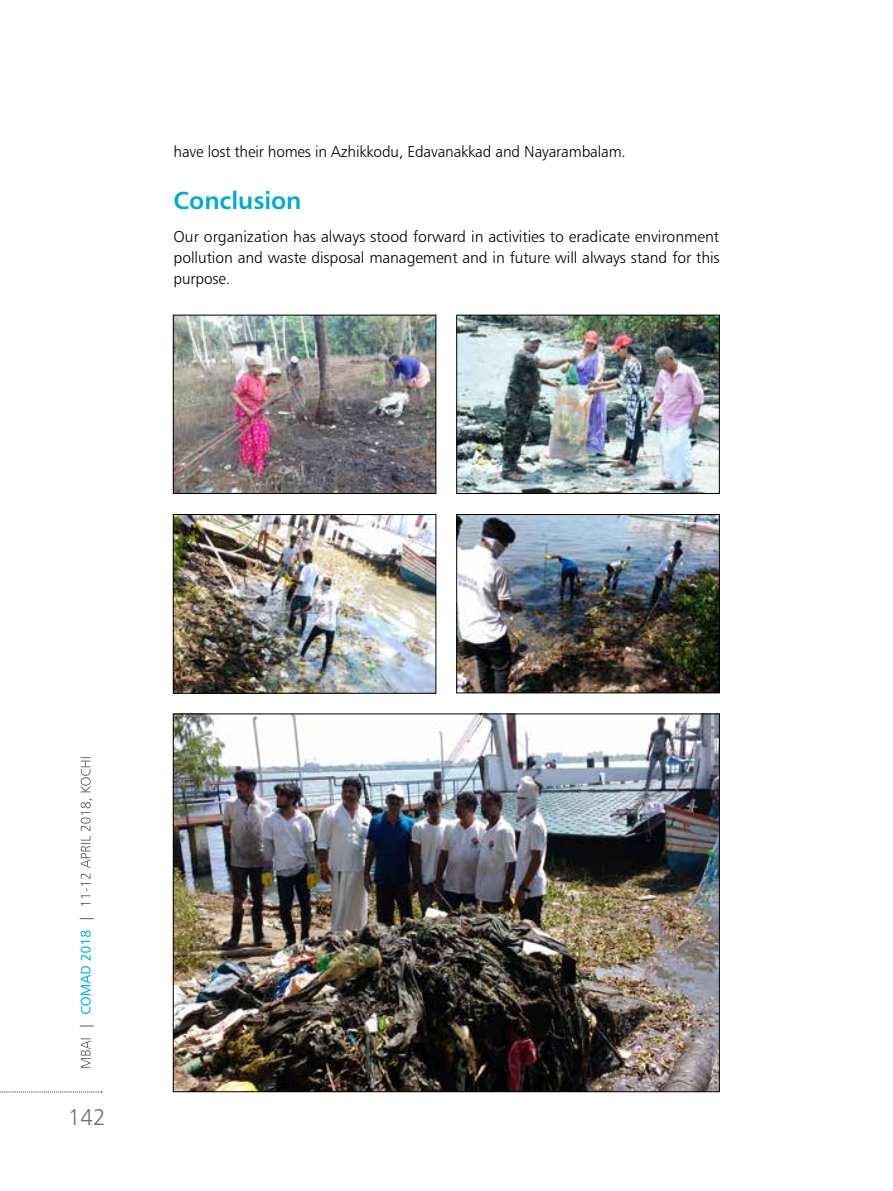
<style>
.page{position:relative;width:893px;height:1191px;background:#fff}
.page>*{position:absolute;margin:0;border:0;box-sizing:border-box;transform-origin:0 0}
.t1{font:24.5px "Humanist 777 BT Bold B";letter-spacing:-.005em;color:#00accd}
.t2{font:22.75px "Humanist 777 BT Light B";color:#6d6e71}
.t3{font:15.75px/21px "Humanist 777 BT Light B";letter-spacing:-.01em;color:#000;text-align:justify}
</style>
<div class="page">
<svg style="left:0;top:1091px;width:102px;height:1px"></svg>
<svg style="left:80px;top:757px;width:14px;height:162px"></svg>
<svg style="left:81px;top:930px;width:10px;height:84px"></svg>
<svg style="left:80px;top:1025px;width:14px;height:42px"></svg>
<img style="left:175px;top:715px;width:543px;height:375px">
<img style="left:175px;top:516px;width:259px;height:175px">
<div style="left:173px;top:514px;width:263px;height:179px;border:1px solid #000"></div>
<img style="left:175px;top:317px;width:259px;height:175px">
<div style="left:173px;top:315px;width:263px;height:179px;border:1px solid #000"></div>
<img style="left:458px;top:317px;width:260px;height:175px">
<div style="left:456px;top:315px;width:264px;height:179px;border:1px solid #000"></div>
<img style="left:458px;top:516px;width:260px;height:175px">
<div style="left:456px;top:514px;width:264px;height:179px;border:1px solid #000"></div>
<p class="t3" style="left:174px;top:141px;width:454px">have lost their homes in Azhikkodu, Edavanakkad and Nayarambalam.</p>
<h1 class="t1" style="left:174px;top:184px;width:129px">Conclusion</h1>
<p class="t3" style="left:174px;top:225px;width:547px">Our organization has always stood forward in activities to eradicate environment pollution and waste disposal management and in future will always stand for this purpose.</p>
<h2 class="t2" style="left:68px;top:1103px;width:39px">142</h2>
</div>
